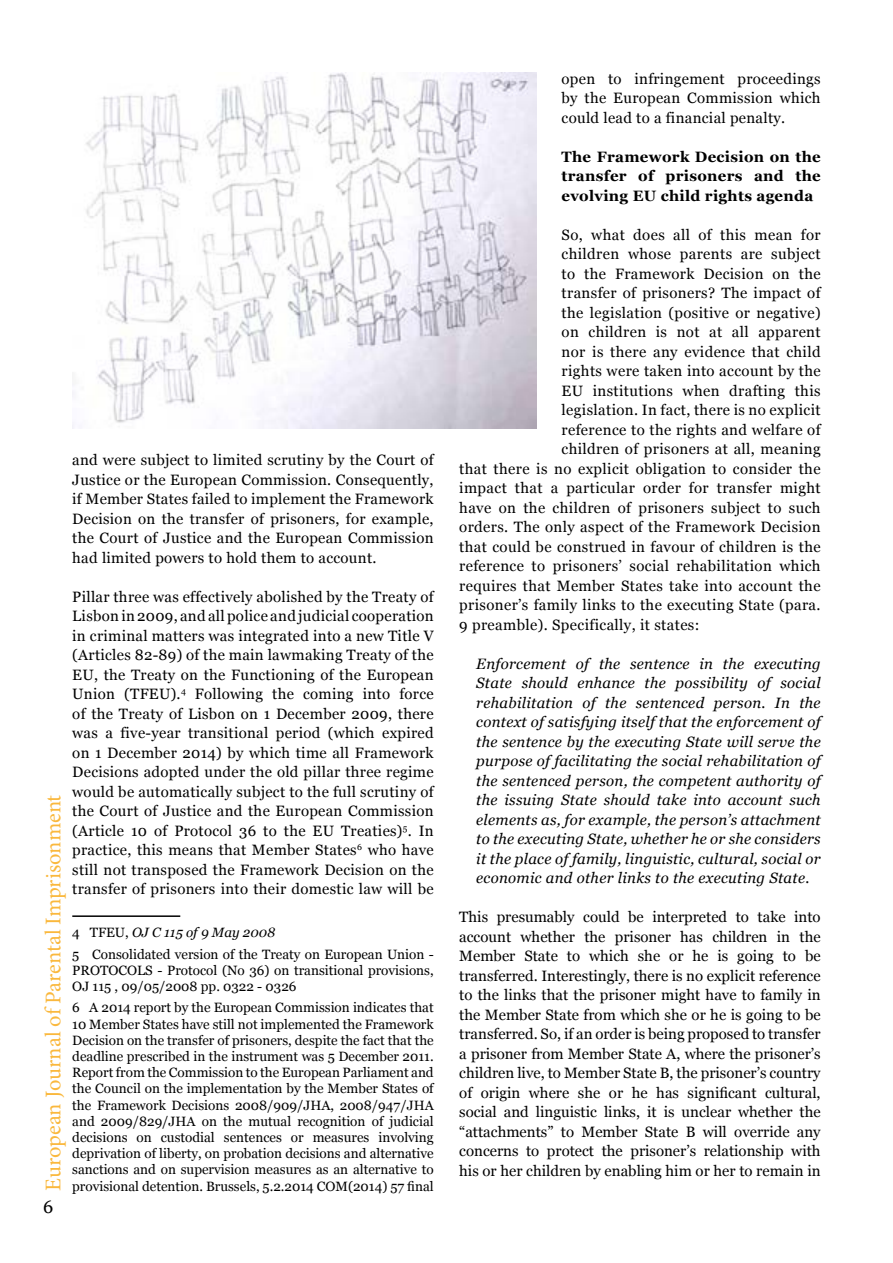
<style>
.page{position:relative;width:893px;height:1263px;background:#fff}
.page>*{position:absolute;margin:0;border:0;box-sizing:border-box;transform-origin:0 0}
.t1{font:22.5px "Minion Pro";letter-spacing:-.005em;color:#fab83d}
.t2{font:18px "Georgia";color:#000}
.t3{font:15px/19.5px "Georgia";letter-spacing:.025em;color:#000;text-align:justify}
.t4{font:italic 15px/19.5px "Georgia";letter-spacing:.02em;color:#000;text-align:justify}
.t5{font:700 15px/19.5px "Georgia";letter-spacing:.02em;color:#000;text-align:justify}
.t6{font:13.5px/16.2px "Georgia";color:#000}
.s1{font-style:italic}
</style>
<div class="page">
<hr style="left:72px;top:915px;width:108px;height:2px;background:#000">
<img style="left:72px;top:72px;width:464px;height:356px">
<p class="t3" style="left:72px;top:450px;width:363px">and were subject to limited scrutiny by the Court of Justice or the European Commission. Consequently, if Member States failed to implement the Framework Decision on the transfer of prisoners, for example, the Court of Justice and the European Commission had limited powers to hold them to account.</p>
<p class="t3" style="left:72px;top:586px;width:363px">Pillar three was effectively abolished by the Treaty of Lisbon in 2009, and all police and judicial cooperation in criminal matters was integrated into a new Title V (Articles 82-89) of the main lawmaking Treaty of the EU, the Treaty on the Functioning of the European Union (TFEU).<sup>4</sup> Following the coming into force of the Treaty of Lisbon on 1 December 2009, there was a five-year transitional period (which expired on 1 December 2014) by which time all Framework Decisions adopted under the old pillar three regime would be automatically subject to the full scrutiny of the Court of Justice and the European Commission (Article 10 of Protocol 36 to the EU Treaties)<sup>5</sup>. In practice, this means that Member States<sup>6</sup> who have still not transposed the Framework Decision on the transfer of prisoners into their domestic law will be</p>
<p class="t6" style="left:72px;top:921px;width:363px;line-height:21.3px">4 TFEU, <span class="s1">OJ C 115 of 9 May 2008<br></span>5 Consolidated version of the Treaty on European Union -</p>
<p class="t6" style="left:72px;top:961px;width:363px">PROTOCOLS - Protocol (No 36) on transitional provisions,<br>OJ 115 , 09/05/2008 pp. 0322 - 0326</p>
<p class="t6" style="left:72px;top:999px;width:363px;text-align:justify">6 A 2014 report by the European Commission indicates that 10 Member States have still not implemented the Framework Decision on the transfer of prisoners, despite the fact that the deadline prescribed in the instrument was 5 December 2011.<br>Report from the Commission to the European Parliament and the Council on the implementation by the Member States of the Framework Decisions 2008/909/JHA, 2008/947/JHA and 2009/829/JHA on the mutual recognition of judicial decisions on custodial sentences or measures involving deprivation of liberty, on probation decisions and alternative sanctions and on supervision measures as an alternative to provisional detention. Brussels, 5.2.2014 COM(2014) 57 final</p>
<h1 class="t1" style="left:38px;top:1190px;width:397px;rotate:-90deg">European Journal of Parental Imprisonment</h1>
<p class="t2" style="left:43px;top:1193px;width:12px">6</p>
<p class="t3" style="left:562px;top:68px;width:261px">open to infringement proceedings by the European Commission which could lead to a financial penalty.</p>
<p class="t5" style="left:562px;top:146px;width:261px">The Framework Decision on the transfer of prisoners and the evolving EU child rights agenda</p>
<p class="t3" style="left:562px;top:224px;width:261px">So, what does all of this mean for</p>
<p class="t3" style="left:562px;top:244px;width:261px">children whose parents are subject</p>
<p class="t3" style="left:562px;top:263px;width:261px">to the Framework Decision on the</p>
<p class="t3" style="left:562px;top:283px;width:261px">transfer of prisoners? The impact of</p>
<p class="t3" style="left:562px;top:302px;width:261px">the legislation (positive or negative)</p>
<p class="t3" style="left:562px;top:322px;width:261px">on children is not at all apparent</p>
<p class="t3" style="left:562px;top:341px;width:261px">nor is there any evidence that child</p>
<p class="t3" style="left:562px;top:361px;width:261px">rights were taken into account by the</p>
<p class="t3" style="left:562px;top:380px;width:261px">EU institutions when drafting this</p>
<p class="t3" style="left:562px;top:400px;width:261px">legislation. In fact, there is no explicit</p>
<p class="t3" style="left:562px;top:419px;width:261px">reference to the rights and welfare of</p>
<p class="t3" style="left:562px;top:439px;width:261px">children of prisoners at all, meaning</p>
<p class="t3" style="left:459px;top:458px;width:363px">that there is no explicit obligation to consider the</p>
<p class="t3" style="left:459px;top:478px;width:363px">impact that a particular order for transfer might</p>
<p class="t3" style="left:459px;top:497px;width:363px">have on the children of prisoners subject to such</p>
<p class="t3" style="left:459px;top:517px;width:363px">orders. The only aspect of the Framework Decision</p>
<p class="t3" style="left:459px;top:536px;width:363px">that could be construed in favour of children is the</p>
<p class="t3" style="left:459px;top:556px;width:363px">reference to prisoners’ social rehabilitation which</p>
<p class="t3" style="left:459px;top:575px;width:363px">requires that Member States take into account the</p>
<p class="t3" style="left:459px;top:595px;width:363px">prisoner’s family links to the executing State (para.</p>
<p class="t3" style="left:459px;top:614px;width:242px">9 preamble). Specifically, it states:</p>
<p class="t4" style="left:476px;top:653px;width:346px">Enforcement of the sentence in the executing State should enhance the possibility of social rehabilitation of the sentenced person. In the context of satisfying itself that the enforcement of the sentence by the executing State will serve the purpose of facilitating the social rehabilitation of the sentenced person, the competent authority of the issuing State should take into account such elements as, for example, the person’s attachment to the executing State, whether he or she considers it the place of family, linguistic, cultural, social or economic and other links to the executing State.</p>
<p class="t3" style="left:459px;top:907px;width:363px">This presumably could be interpreted to take into account whether the prisoner has children in the Member State to which she or he is going to be transferred. Interestingly, there is no explicit reference to the links that the prisoner might have to family in the Member State from which she or he is going to be transferred. So, if an order is being proposed to transfer a prisoner from Member State A, where the prisoner’s children live, to Member State B, the prisoner’s country of origin where she or he has significant cultural, social and linguistic links, it is unclear whether the “attachments” to Member State B will override any concerns to protect the prisoner’s relationship with his or her children by enabling him or her to remain in</p>
</div>
